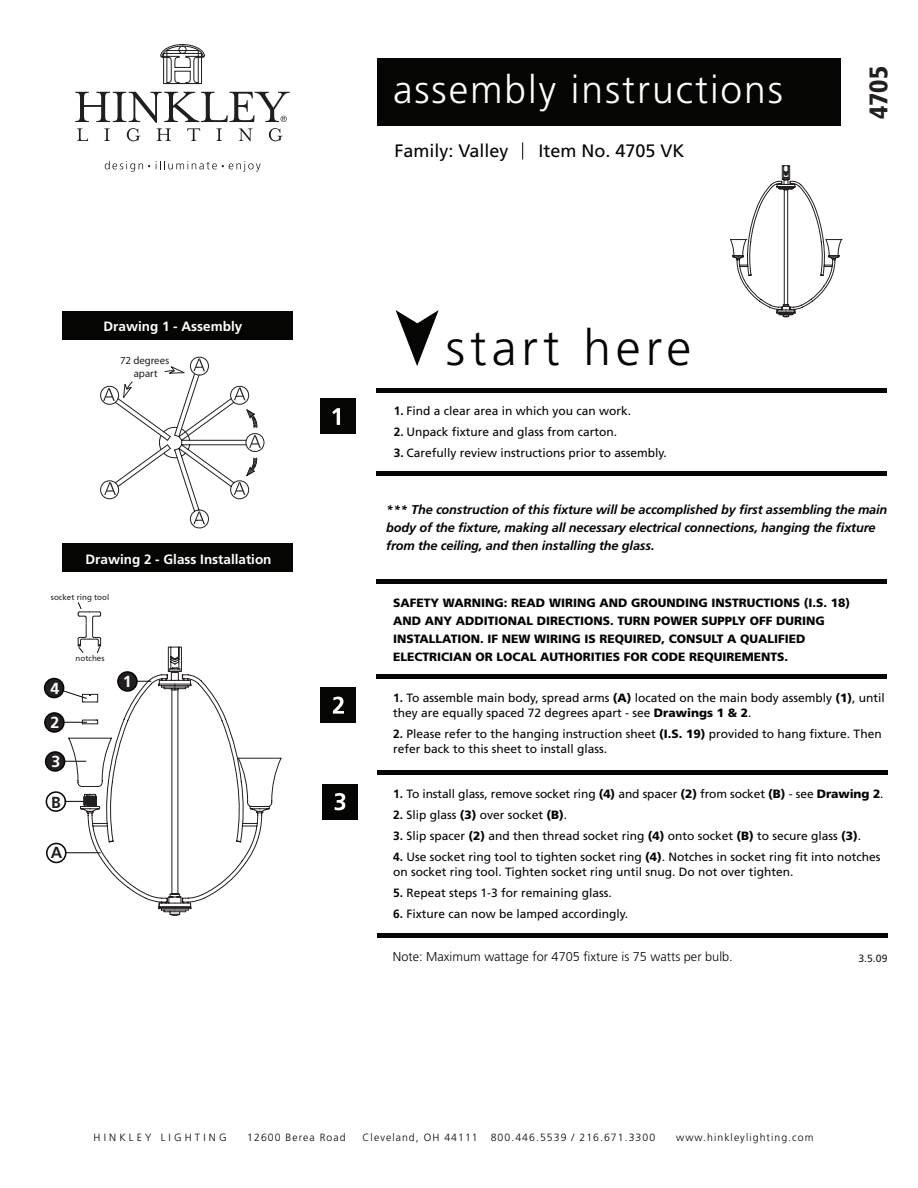
<style>
.page{position:relative;width:918px;height:1188px;background:#fff}
.page>*{position:absolute;margin:0;border:0;box-sizing:border-box;transform-origin:0 0}
.t1{font:300 49.65px "Frutiger LT Std";letter-spacing:.1em;color:#050504}
.t2{font:300 39px "Frutiger LT Std";letter-spacing:.05em;color:#fff}
.t3{font:900 condensed 25.5px "Frutiger LT Std";color:#231f20}
.t4{font:18px "Frutiger LT Std";color:#050504}
.t5{font:700 16.05px "Frutiger LT Std";color:#fff}
.t6{font:700 16.05px "Frutiger LT Std";color:#231f20}
.t7{font:700 13.5px "Frutiger LT Std";color:#fff}
.t8{font:italic 700 12.75px/18px "Frutiger LT Std";letter-spacing:-.01em;color:#050504}
.t9{font:300 12.75px "Frutiger LT Std";color:#050504}
.t10{font:12px/15px "Frutiger LT Std";color:#050504}
.t11{font:900 12px/18px "Frutiger LT Std";color:#050504}
.t12{font:10.8px/12.9px "Myriad";color:#231f20;text-align:center}
.t13{font:300 10.5px "Frutiger LT Std";letter-spacing:.1em;color:#050504}
.t14{font:300 10.5px "Frutiger LT Std";letter-spacing:.3em;color:#050504}
.t15{font:10.5px "Frutiger LT Std";color:#231f20}
.t16{font:7.95px "Frutiger LT Std";color:#231f20}
.s1{font-weight:700}
.s2{font-weight:900}
</style>
<div class="page">
<div style="left:377px;top:58px;width:463px;height:68px;background:#050504"></div>
<svg style="left:105px;top:161px;width:45px;height:11px"></svg>
<svg style="left:156px;top:161px;width:105px;height:11px"></svg>
<svg style="left:160px;top:44px;width:45px;height:40px"></svg>
<svg style="left:75px;top:92px;width:215px;height:49px"></svg>
<svg style="left:396px;top:310px;width:43px;height:56px"></svg>
<div style="left:321px;top:399px;width:35px;height:35px;background:#050504"></div>
<svg style="left:332px;top:408px;width:8px;height:17px"></svg>
<div style="left:321px;top:688px;width:35px;height:35px;background:#050504"></div>
<svg style="left:333px;top:697px;width:11px;height:17px"></svg>
<div style="left:377px;top:388px;width:510px;height:5px;background:#050504"></div>
<div style="left:377px;top:471px;width:510px;height:5px;background:#050504"></div>
<div style="left:377px;top:579px;width:510px;height:5px;background:#050504"></div>
<div style="left:377px;top:674px;width:510px;height:5px;background:#050504"></div>
<div style="left:377px;top:770px;width:510px;height:5px;background:#050504"></div>
<div style="left:377px;top:933px;width:511px;height:5px;background:#050504"></div>
<svg style="left:522px;top:142px;width:1px;height:17px"></svg>
<div style="left:322px;top:784px;width:36px;height:36px;background:#050504"></div>
<svg style="left:335px;top:793px;width:10px;height:17px"></svg>
<div style="left:63px;top:312px;width:230px;height:28px;background:#050604"></div>
<div style="left:63px;top:544px;width:230px;height:28px;background:#050604"></div>
<div style="left:44px;top:712px;width:21px;height:21px;background:#231f20;border:2px solid #050605;border-radius:50%"></div>
<div style="left:44px;top:678px;width:20px;height:20px;background:#231f20;border:2px solid #050605;border-radius:50%"></div>
<div style="left:45px;top:751px;width:20px;height:21px;background:#231f20;border:2px solid #050605;border-radius:50%"></div>
<div style="left:46px;top:791px;width:20px;height:21px;border:2px solid #050605;border-radius:50%"></div>
<div style="left:46px;top:843px;width:21px;height:20px;border:2px solid #050605;border-radius:50%"></div>
<hr style="left:65px;top:852px;width:36px;height:1px;background:#050605">
<svg style="left:730px;top:165px;width:113px;height:152px"></svg>
<svg style="left:77px;top:602px;width:24px;height:45px"></svg>
<svg style="left:100px;top:356px;width:164px;height:173px"></svg>
<svg style="left:124px;top:885px;width:102px;height:31px"></svg>
<svg style="left:68px;top:647px;width:214px;height:238px"></svg>
<p class="t7" style="left:104px;top:319px;width:140px">Drawing 1 - Assembly</p>
<p class="t12" style="left:120px;top:354px;width:51px">72 degrees apart</p>
<p class="t7" style="left:86px;top:551px;width:188px">Drawing 2 - Glass Installation</p>
<p class="t16" style="left:51px;top:592px;width:60px">socket ring tool</p>
<h3 class="t5" style="left:50px;top:679px;width:10px">4</h3>
<h3 class="t5" style="left:51px;top:713px;width:10px">2</h3>
<h3 class="t5" style="left:51px;top:752px;width:10px">3</h3>
<h3 class="t6" style="left:51px;top:792px;width:11px">B</h3>
<h3 class="t6" style="left:51px;top:843px;width:13px">A</h3>
<p class="t16" style="left:76px;top:654px;width:30px">notches</p>
<h3 class="t5" style="left:123px;top:672px;width:10px">1</h3>
<h2 class="t2" style="left:393px;top:68px;width:392px">assembly instructions</h2>
<h3 class="t4" style="left:394px;top:140px;width:116px">Family: Valley</h3>
<h3 class="t4" style="left:539px;top:140px;width:148px">Item No. 4705 VK</h3>
<h1 class="t1" style="left:446px;top:320px;width:247px">start here</h1>
<p class="t10" style="left:394px;top:404px;width:239px"><span class="s1">1.</span> Find a clear area in which you can work.</p>
<p class="t10" style="left:394px;top:425px;width:225px"><span class="s1">2.</span> Unpack fixture and glass from carton.</p>
<p class="t10" style="left:394px;top:446px;width:275px"><span class="s1">3.</span> Carefully review instructions prior to assembly.</p>
<h3 class="t3" style="left:863px;top:119px;width:55px;rotate:-90deg">4705</h3>
<p class="t8" style="left:386px;top:500px;width:503px">*** The construction of this fixture will be accomplished by first assembling the main body of the fixture, making all necessary electrical connections, hanging the fixture from the ceiling, and then installing the glass.</p>
<p class="t11" style="left:393px;top:594px;width:459px">SAFETY WARNING: READ WIRING AND GROUNDING INSTRUCTIONS (I.S. 18)<br>AND ANY ADDITIONAL DIRECTIONS. TURN POWER SUPPLY OFF DURING INSTALLATION. IF NEW WIRING IS REQUIRED, CONSULT A QUALIFIED ELECTRICIAN OR LOCAL AUTHORITIES FOR CODE REQUIREMENTS.</p>
<p class="t10" style="left:393px;top:690px;width:493px"><span class="s1">1.</span> To assemble main body, spread arms <span class="s2">(A)</span> located on the main body assembly <span class="s2">(1)</span>, until they are equally spaced 72 degrees apart - see <span class="s2">Drawings 1 &amp; 2</span>.</p>
<p class="t10" style="left:393px;top:726px;width:490px"><span class="s1">2.</span> Please refer to the hanging instruction sheet <span class="s2">(I.S. 19)</span> provided to hang fixture. Then refer back to this sheet to install glass.</p>
<p class="t10" style="left:393px;top:787px;width:492px"><span class="s1">1.</span> To install glass, remove socket ring <span class="s2">(4)</span> and spacer <span class="s2">(2)</span> from socket <span class="s2">(B)</span> - see <span class="s2">Drawing 2</span>.</p>
<p class="t10" style="left:393px;top:808px;width:176px"><span class="s1">2.</span> Slip glass <span class="s2">(3)</span> over socket <span class="s2">(B)</span>.</p>
<p class="t10" style="left:393px;top:829px;width:470px"><span class="s1">3.</span> Slip spacer <span class="s2">(2)</span> and then thread socket ring <span class="s2">(4)</span> onto socket <span class="s2">(B)</span> to secure glass <span class="s2">(3)</span>.</p>
<p class="t10" style="left:393px;top:850px;width:489px"><span class="s1">4.</span> Use socket ring tool to tighten socket ring <span class="s2">(4)</span>. Notches in socket ring fit into notches on socket ring tool. Tighten socket ring until snug. Do not over tighten.</p>
<p class="t10" style="left:393px;top:886px;width:220px"><span class="s1">5.</span> Repeat steps 1-3 for remaining glass.</p>
<p class="t10" style="left:393px;top:907px;width:237px"><span class="s1">6.</span> Fixture can now be lamped accordingly.</p>
<p class="t9" style="left:393px;top:950px;width:341px">Note: Maximum wattage for 4705 fixture is 75 watts per bulb.</p>
<p class="t15" style="left:858px;top:952px;width:31px">3.5.09</p>
<p class="t14" style="left:94px;top:1131px;width:134px">HINKLEY LIGHTING</p>
<p class="t13" style="left:247px;top:1131px;width:100px">12600 Berea Road</p>
<p class="t13" style="left:363px;top:1131px;width:294px">Cleveland, OH 44111 800.446.5539 / 216.671.3300</p>
<p class="t13" style="left:676px;top:1131px;width:139px">www.hinkleylighting.com</p>
</div>
